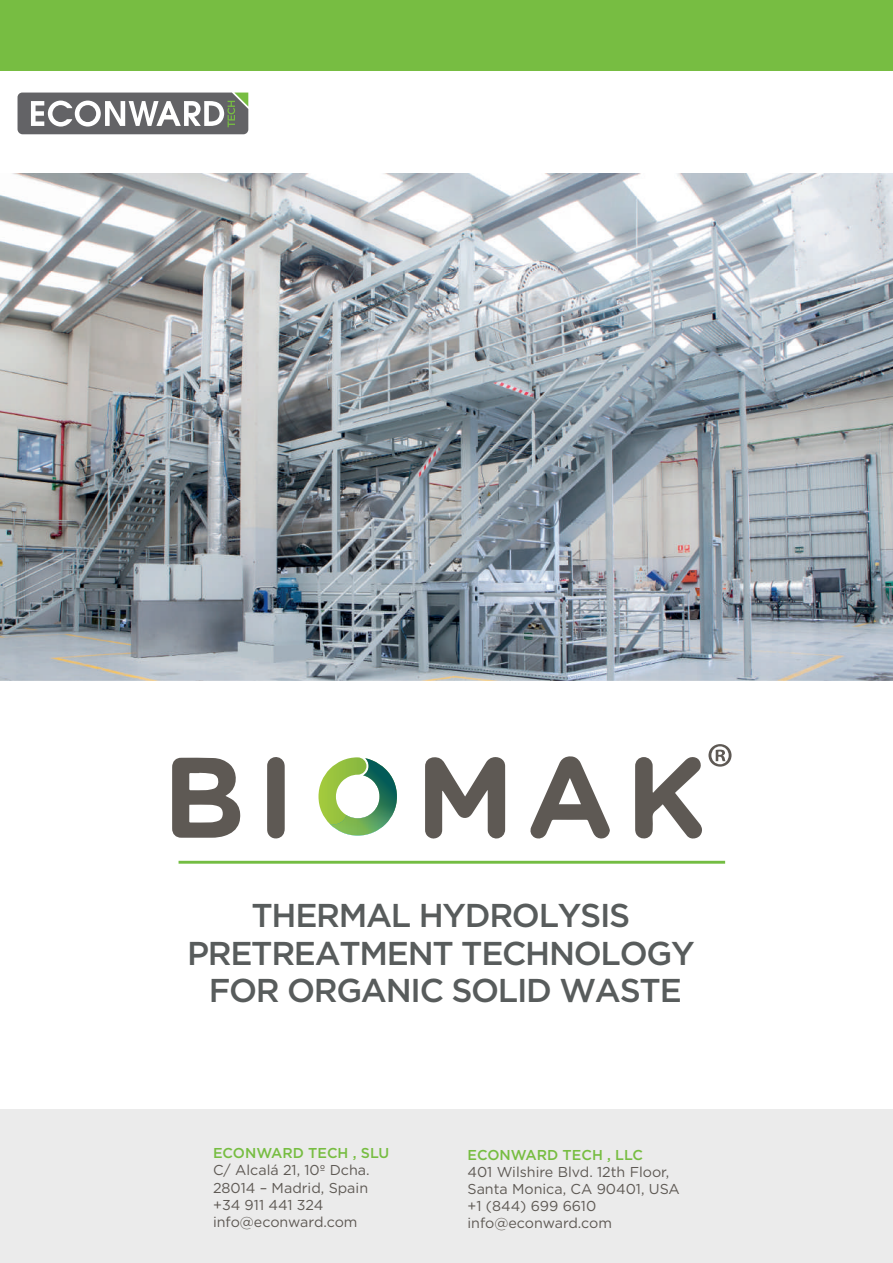
<style>
.page{position:relative;width:893px;height:1263px;background:#fff}
.page>*{position:absolute;margin:0;border:0;box-sizing:border-box;transform-origin:0 0}
.t1{font:500 33px/37.5px "Gotham";letter-spacing:-.04em;color:#585c5c;text-align:center}
.t2{font:14.25px/17.1px "Gotham";color:#5e5954}
.t3{font:500 14.25px "Gotham";color:#77bd42}
</style>
<div class="page">
<div style="left:0;top:1109px;width:893px;height:154px;background:#ebebeb"></div>
<div style="left:0;top:0;width:893px;height:71px;background:#77bd42"></div>
<svg style="left:425px;top:757px;width:80px;height:82px"></svg>
<svg style="left:172px;top:758px;width:68px;height:80px"></svg>
<svg style="left:635px;top:757px;width:67px;height:82px"></svg>
<svg style="left:530px;top:756px;width:80px;height:83px"></svg>
<svg style="left:267px;top:757px;width:18px;height:82px"></svg>
<svg style="left:318px;top:757px;width:79px;height:78px"></svg>
<svg style="left:708px;top:744px;width:23px;height:23px"></svg>
<hr style="left:179px;top:861px;width:546px;height:3px;background:#74bd43">
<svg style="left:18px;top:93px;width:230px;height:41px"></svg>
<img style="left:0;top:173px;width:893px;height:508px">
<h1 class="t1" style="left:187px;top:896px;width:509px">THERMAL HYDROLYSIS<br>PRETREATMENT TECHNOLOGY<br>FOR ORGANIC SOLID WASTE</h1>
<p class="t3" style="left:213px;top:1144px;width:178px">ECONWARD TECH , SLU</p>
<p class="t2" style="left:213px;top:1161px;width:158px">C/ Alcalá 21, 10º Dcha.<br>28014 – Madrid, Spain +34 911 441 324 info@econward.com</p>
<p class="t3" style="left:467px;top:1145px;width:177px">ECONWARD TECH , LLC</p>
<p class="t2" style="left:467px;top:1163px;width:214px">401 Wilshire Blvd. 12th Floor,<br>Santa Monica, CA 90401, USA +1 (844) 699 6610 info@econward.com</p>
</div>
